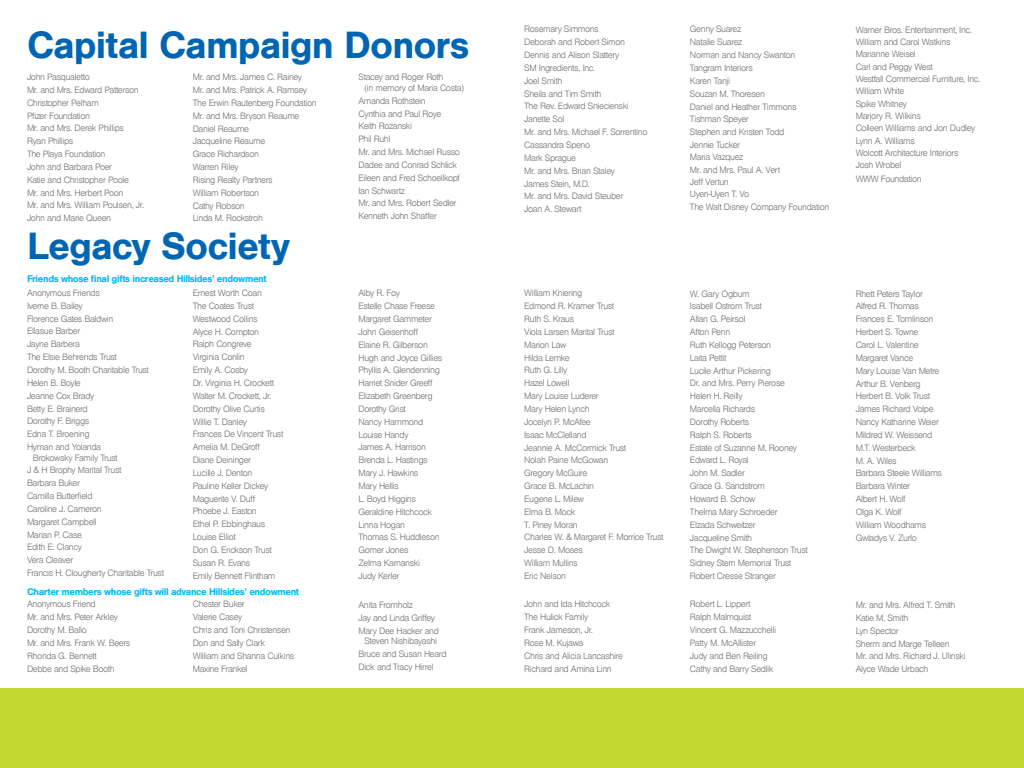
<style>
.page{position:relative;width:1024px;height:768px;background:#fff}
.page>*{position:absolute;margin:0;border:0;box-sizing:border-box;transform-origin:0 0}
.t1{font:700 39.2px "Nimbus San";letter-spacing:-.025em;color:#0066b3}
.t2{font:700 10px "Nimbus San";letter-spacing:-.04em;color:#00b9f1}
.t3{font:300 9.5px/12.8px "Nimbus San";letter-spacing:-.04em;color:#717073}
</style>
<div class="page">
<div style="left:0;top:689px;width:1024px;height:79px;background:#bfd730"></div>
<h1 class="t1" style="left:27px;top:23px;width:444px">Capital Campaign Donors</h1>
<p class="t3" style="left:27px;top:71px;width:119px">John Pasqualetto<br>Mr. and Mrs. Edward Patterson<br>Christopher Pelham<br>Pfizer Foundation<br>Mr. and Mrs. Derek Phillips<br>Ryan Phillips<br>The Playa Foundation<br>John and Barbara Poer<br>Katie and Christopher Poole<br>Mr. and Mrs. Herbert Poon<br>Mr. and Mrs. William Poulsen, Jr.<br>John and Marie Queen</p>
<p class="t3" style="left:193px;top:71px;width:125px">Mr. and Mrs. James C. Rainey<br>Mr. and Mrs. Patrick A. Ramsey<br>The Erwin Rautenberg Foundation<br>Mr. and Mrs. Bryson Reaume<br>Daniel Reaume<br>Jacqueline Reaume<br>Grace Richardson<br>Warren Riley<br>Rising Realty Partners<br>William Robertson<br>Cathy Robson<br>Linda M. Rockstroh</p>
<h1 class="t1" style="left:27px;top:224px;width:265px">Legacy Society</h1>
<p class="t2" style="left:27px;top:273px;width:241px">Friends whose final gifts increased Hillsides’ endowment</p>
<p class="t3" style="left:364px;top:72px;width:101px;line-height:10.5px;text-indent:-6px">Stacey and Roger Roth<br>(in memory of Maria Costa)</p>
<p class="t3" style="left:358px;top:94px;width:103px">Amanda Rothstein<br>Cynthia and Paul Roye<br>Keith Rozanski<br>Phil Ruhl<br>Mr. and Mrs. Michael Russo<br>Dadee and Conrad Schlick<br>Eileen and Fred Schoellkopf<br>Ian Schwartz<br>Mr. and Mrs. Robert Sedler<br>Kenneth John Shaffer</p>
<p class="t3" style="left:524px;top:23px;width:125px">Rosemary Simmons<br>Deborah and Robert Simon<br>Dennis and Alison Slattery<br>SM Ingredients, Inc.<br>Joel Smith<br>Sheila and Tim Smith<br>The Rev. Edward Sniecienski<br>Janette Sol<br>Mr. and Mrs. Michael F. Sorrentino<br>Cassandra Speno<br>Mark Sprague<br>Mr. and Mrs. Brian Staley<br>James Stein, M.D.<br>Mr. and Mrs. David Steuber<br>Joan A. Stewart</p>
<p class="t3" style="left:690px;top:23px;width:141px">Genny Suarez<br>Natalie Suarez<br>Norman and Nancy Swanton<br>Tangram Interiors<br>Karen Tanji<br>Souzan M. Thoresen<br>Daniel and Heather Timmons<br>Tishman Speyer<br>Stephen and Kristen Todd<br>Jennie Tucker<br>Maria Vazquez<br>Mr. and Mrs. Paul A. Vert<br>Jeff Vertun<br>Uyen-Uyen T. Vo<br>The Walt Disney Company Foundation</p>
<p class="t3" style="left:856px;top:23px;width:126px;line-height:12.3px">Warner Bros. Entertainment, Inc.<br>William and Carol Watkins<br>Marianne Weisel<br>Carl and Peggy West<br>Westfall Commercial Furniture, Inc.<br>William White<br>Spike Whitney<br>Marjory R. Wilkins<br>Colleen Williams and Jon Dudley<br>Lynn A. Williams<br>Wolcott Architecture Interiors<br>Josh Wrobel</p>
<p class="t3" style="left:856px;top:172px;width:67px">WWW Foundation</p>
<p class="t3" style="left:27px;top:287px;width:123px">Anonymous Friends<br>Iverne B. Bailey<br>Florence Gates Baldwin<br>Ellasue Barber<br>Jayne Barbera<br>The Elsie Behrends Trust<br>Dorothy M. Booth Charitable Trust<br>Helen B. Boyle<br>Jeanne Cox Brady<br>Betty E. Brainerd<br>Dorothy F. Briggs<br>Edna T. Broening<br>Hyman and Yolanda</p>
<p class="t3" style="left:27px;top:451px;width:139px;text-indent:6px">Brokowsky Family Trust<br>J &amp; H Brophy Marital Trust<br>Barbara Buker<br>Camilla Butterfield<br>Caroline J. Cameron<br>Margaret Campbell<br>Marian P. Case<br>Edith E. Clancy<br>Vera Cleaver<br>Francis H. Clougherty Charitable Trust</p>
<p class="t3" style="left:27px;top:598px;width:105px">Anonymous Friend<br>Mr. and Mrs. Peter Arkley<br>Dorothy M. Ballo<br>Mr. and Mrs. Frank W. Beers<br>Rhonda G. Bennett<br>Debbe and Spike Booth</p>
<p class="t3" style="left:524px;top:598px;width:100px">John and Ida Hitchcock<br>The Hulick Family<br>Frank Jameson, Jr.<br>Rose M. Kujawa<br>Chris and Alicia Lancashire<br>Richard and Amina Linn</p>
<p class="t3" style="left:193px;top:287px;width:92px">Ernest Worth Coan<br>The Coates Trust<br>Westwood Collins<br>Alyce H. Compton<br>Ralph Congreve<br>Virginia Conlin<br>Emily A. Cosby<br>Dr. Virginia H. Crockett<br>Walter M. Crockett, Jr.<br>Dorothy Olive Curtis<br>Willie T. Danley<br>Frances De Vincent Trust<br>Amelia M. DeGroff<br>Diane Deininger<br>Lucille J. Denton<br>Pauline Keller Dickey<br>Maguerite V. Duff<br>Phoebe J. Easton<br>Ethel P. Ebbinghaus<br>Louise Elliot<br>Don G. Erickson Trust<br>Susan R. Evans<br>Emily Bennett Flintham</p>
<p class="t3" style="left:193px;top:598px;width:103px">Chester Buker<br>Valerie Casey<br>Chris and Toni Christensen<br>Don and Sally Clark<br>William and Shanna Culkins<br>Maxine Frankel</p>
<p class="t3" style="left:690px;top:598px;width:88px">Robert L. Lippert<br>Ralph Malmquist<br>Vincent G. Mazzucchelli<br>Patty M. McAllister<br>Judy and Ben Reiling<br>Cathy and Barry Sedlik</p>
<p class="t3" style="left:358px;top:287px;width:85px">Alby R. Foy<br>Estelle Chase Freese<br>Margaret Gammeter<br>John Geisenhoff<br>Elaine R. Gilberson<br>Hugh and Joyce Gillies<br>Phyllis A. Glendenning<br>Harriet Snider Greeff<br>Elizabeth Greenberg<br>Dorothy Grist<br>Nancy Hammond<br>Louise Handy<br>James A. Harrison<br>Brenda L. Hastings<br>Mary J. Hawkins<br>Mary Hellis<br>L. Boyd Higgins<br>Geraldine Hitchcock<br>Linna Hogan<br>Thomas S. Huddleson<br>Gomer Jones<br>Zelma Karnanski<br>Judy Kerler</p>
<p class="t3" style="left:524px;top:287px;width:141px">William Kniering<br>Edmond R. Kramer Trust<br>Ruth S. Kraus<br>Viola Larsen Marital Trust<br>Marion Law<br>Hilda Lemke<br>Ruth G. Lilly<br>Hazel Lowell<br>Mary Louise Luderer<br>Mary Helen Lynch<br>Jocelyn P. McAfee<br>Isaac McClelland<br>Jeannie A. McCormick Trust<br>Nolah Paine McGowan<br>Gregory McGuire<br>Grace B. McLachin<br>Eugene L. Milew<br>Elma B. Mock<br>T. Piney Moran<br>Charles W. &amp; Margaret F. Morrice Trust<br>Jesse D. Moses<br>William Mullins<br>Eric Nelson</p>
<p class="t3" style="left:690px;top:287px;width:119px">W. Gary Ogbum<br>Isabell Ostrom Trust<br>Allan G. Peirsol<br>Afton Penn<br>Ruth Kellogg Peterson<br>Laita Pettit<br>Lucile Arthur Pickering<br>Dr. and Mrs. Perry Pierose<br>Helen H. Reilly<br>Marcella Richards<br>Dorothy Roberts<br>Ralph S. Roberts<br>Estate of Suzanne M. Rooney<br>Edward L. Royal<br>John M. Sadler<br>Grace G. Sandstrom<br>Howard B. Schow<br>Thelma Mary Schroeder<br>Elzada Schweitzer<br>Jacqueline Smith<br>The Dwight W. Stephenson Trust<br>Sidney Stern Memorial Trust<br>Robert Cresse Stranger</p>
<p class="t3" style="left:856px;top:287px;width:88px">Rhett Peters Taylor<br>Alfred R. Thomas<br>Frances E. Tomlinson<br>Herbert S. Towne<br>Carol L. Valentine<br>Margaret Vance<br>Mary Louise Van Metre<br>Arthur B. Venberg<br>Herbert B. Volk Trust<br>James Richard Volpe<br>Nancy Katharine Weier<br>Mildred W. Weissend<br>M.T. Westerbeck<br>M. A. Wiles<br>Barbara Steele Williams<br>Barbara Winter<br>Albert H. Wolf<br>Olga K. Wolf<br>William Woodhams<br>Gwladys V. Zurlo</p>
<p class="t3" style="left:358px;top:599px;width:82px">Anita Fromholz<br>Jay and Linda Griffey<br>Mary Dee Hacker and</p>
<p class="t3" style="left:358px;top:635px;width:90px;text-indent:6px">Steven Nishibayashi<br>Bruce and Susan Heard<br>Dick and Tracy Hirrel</p>
<p class="t2" style="left:27px;top:586px;width:274px">Charter members whose gifts will advance Hillsides’ endowment</p>
<p class="t3" style="left:856px;top:599px;width:112px">Mr. and Mrs. Alfred T. Smith<br>Katie M. Smith<br>Lyn Spector<br>Sherm and Marge Telleen<br>Mr. and Mrs. Richard J. Ulinski<br>Alyce Wade Urbach</p>
</div>
